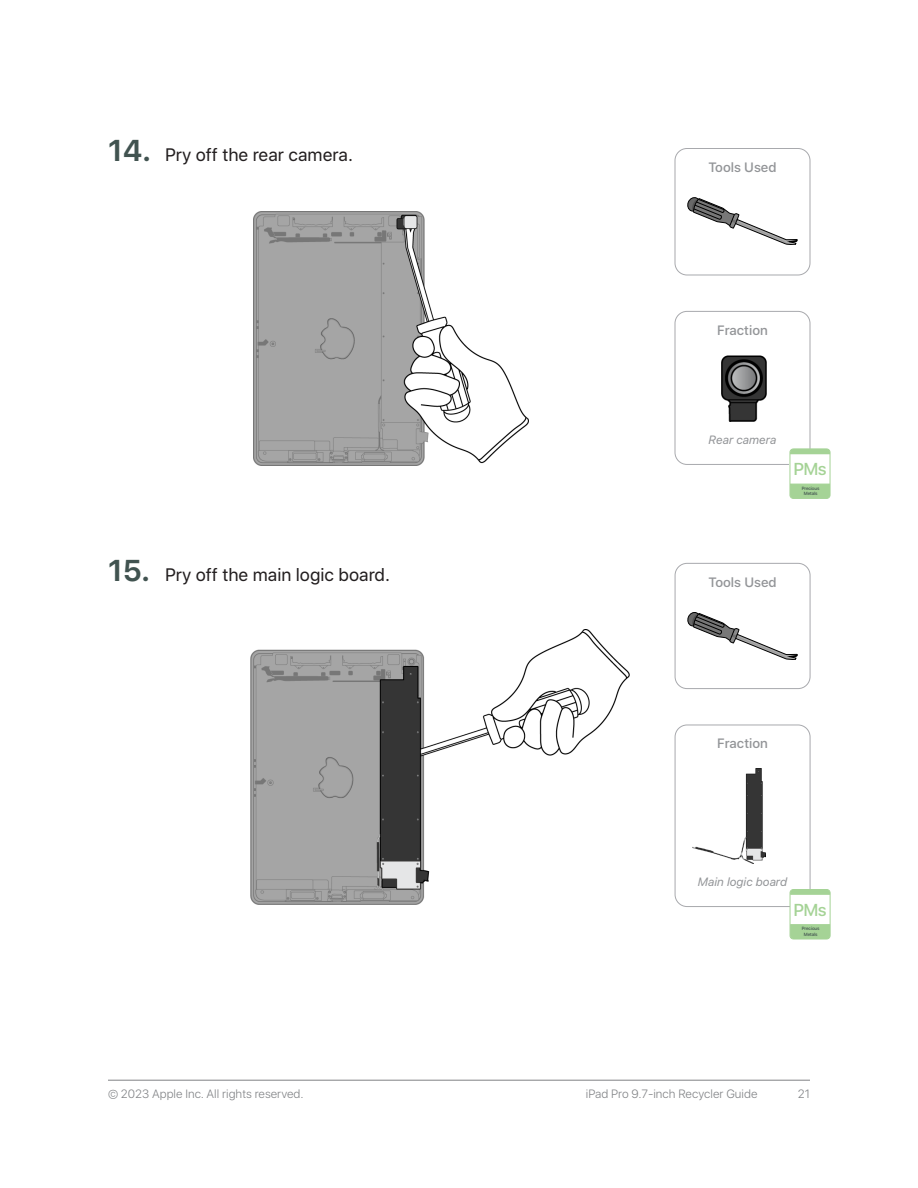
<style>
.page{position:relative;width:918px;height:1188px;background:#fff}
.page>*{position:absolute;margin:0;border:0;box-sizing:border-box;transform-origin:0 0}
.t1{font:18px "SF Hello";color:#231f20}
.t2{font:500 17.25px "SF Hello";letter-spacing:-.04em;color:#a5d396}
.Fraction__Heading{font:500 13.5px "SF Hello";color:#939598}
.t3{font:300 12px "SF Hello";color:#808285}
.Fraction__Descriptio{font:italic 12px "SF Hello";color:#939598}
.t4{font:500 4.65px/5.7px "SF Hello";letter-spacing:-.02em;color:#41524f;text-align:center}
.s1{font-weight:600;font-size:30px;color:#415350}
</style>
<div class="page">
<hr style="left:108px;top:1080px;width:702px;height:1px;background:#808285">
<img style="left:253px;top:212px;width:275px;height:254px">
<img style="left:251px;top:630px;width:379px;height:275px">
<div style="left:675px;top:148px;width:135px;height:127px;border:1px solid #a8a9ad;border-radius:12px"></div>
<div style="left:675px;top:311px;width:135px;height:154px;border:1px solid #a8a9ad;border-radius:12px"></div>
<svg style="left:688px;top:197px;width:109px;height:48px"></svg>
<img style="left:722px;top:356px;width:44px;height:65px">
<div style="left:790px;top:454px;width:40px;height:31px;background:#fff"></div>
<svg style="left:790px;top:483px;width:40px;height:16px"></svg>
<svg style="left:790px;top:449px;width:40px;height:6px"></svg>
<div style="left:790px;top:449px;width:40px;height:50px;border:1px solid #a5d396;border-radius:3px"></div>
<div style="left:675px;top:563px;width:135px;height:126px;border:1px solid #a8a9ad;border-radius:12px"></div>
<div style="left:675px;top:725px;width:135px;height:182px;border:1px solid #a8a9ad;border-radius:12px"></div>
<svg style="left:688px;top:612px;width:109px;height:48px"></svg>
<img style="left:692px;top:769px;width:73px;height:94px">
<div style="left:790px;top:894px;width:40px;height:32px;background:#fff"></div>
<svg style="left:790px;top:924px;width:40px;height:15px"></svg>
<svg style="left:790px;top:889px;width:40px;height:6px"></svg>
<div style="left:790px;top:889px;width:40px;height:50px;border:1px solid #a5d396;border-radius:3px"></div>
<p class="t1" style="left:108px;top:144px;width:247px"><span class="s1">14.</span> Pry off the rear camera.</p>
<p class="t1" style="left:108px;top:564px;width:284px"><span class="s1">15.</span> Pry off the main logic board.</p>
<p class="Fraction__Heading" style="left:708px;top:159px;width:70px">Tools Used</p>
<p class="Fraction__Heading" style="left:717px;top:322px;width:52px">Fraction</p>
<p class="Fraction__Descriptio" style="left:709px;top:431px;width:69px">Rear camera</p>
<p class="t2" style="left:793px;top:459px;width:35px">PMs</p>
<p class="t4" style="left:802px;top:485px;width:19px">Precious<br>Metals</p>
<p class="Fraction__Heading" style="left:708px;top:574px;width:70px">Tools Used</p>
<p class="Fraction__Heading" style="left:717px;top:736px;width:52px">Fraction</p>
<p class="Fraction__Descriptio" style="left:698px;top:873px;width:91px">Main logic board</p>
<p class="t2" style="left:793px;top:900px;width:35px">PMs</p>
<p class="t4" style="left:802px;top:926px;width:19px">Precious<br>Metals</p>
<p class="t3" style="left:108px;top:1087px;width:197px">© 2023 Apple Inc. All rights reserved.</p>
<p class="t3" style="left:586px;top:1087px;width:173px">iPad Pro 9.7-inch Recycler Guide</p>
<p class="t3" style="left:798px;top:1087px;width:14px">21</p>
</div>
